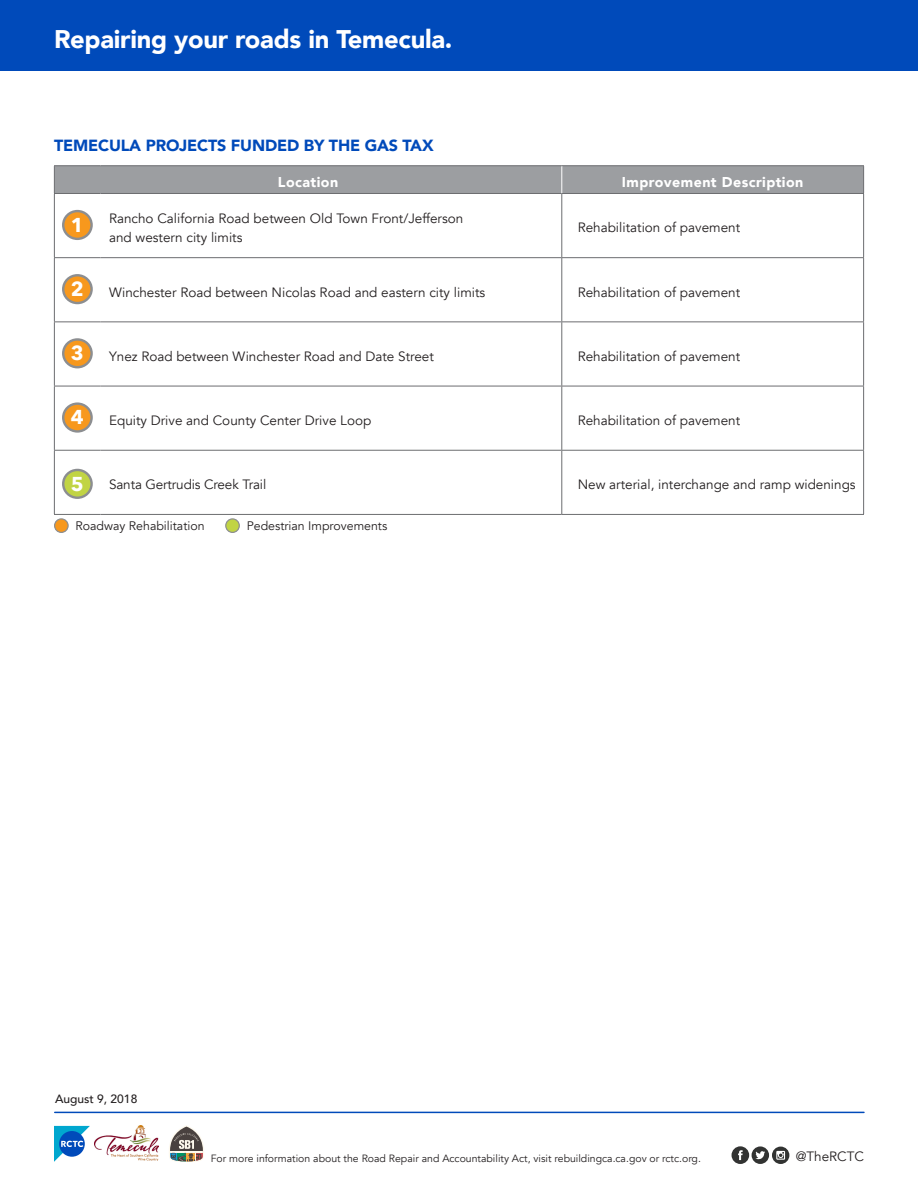
<style>
.page{position:relative;width:918px;height:1188px;background:#fff}
.page>*{position:absolute;margin:0;border:0;box-sizing:border-box;transform-origin:0 0}
.Sub_1{font:900 25.5px "Avenir";letter-spacing:-.01em;color:#fff}
.Body{font:700 20.1px "Avenir Next";color:#fff}
.Sub_1-2{font:900 16.2px "Avenir";letter-spacing:-.01em;color:#004aba}
.Body-2{font:900 14.25px "Avenir";letter-spacing:.03em;color:#fff}
.Body-3{font:13.5px/18.5px "Avenir";color:#231f20}
.Body-4{font:12.3px "Avenir";color:#231f20}
.Body-5{font:500 12px "Avenir";color:#231f20}
.t1{font:10.5px "Avenir";color:#231f20}
</style>
<div class="page">
<svg style="left:54px;top:1126px;width:36px;height:36px"></svg>
<svg style="left:169px;top:1125px;width:35px;height:37px"></svg>
<svg style="left:732px;top:1146px;width:57px;height:18px"></svg>
<img style="left:95px;top:1126px;width:64px;height:35px">
<div style="left:0;top:0;width:918px;height:70px;background:#004aba"></div>
<svg style="left:55px;top:194px;width:808px;height:320px"></svg>
<hr style="left:54px;top:194px;width:1px;height:63px;background:#6c6d70">
<hr style="left:561px;top:194px;width:1px;height:63px;background:#6c6d70">
<hr style="left:863px;top:194px;width:1px;height:63px;background:#6c6d70">
<hr style="left:54px;top:257px;width:46px;height:1px;background:#6c6d70">
<hr style="left:54px;top:258px;width:1px;height:63px;background:#6c6d70">
<hr style="left:100px;top:257px;width:462px;height:1px;background:#6c6d70">
<hr style="left:562px;top:257px;width:302px;height:1px;background:#6c6d70">
<hr style="left:561px;top:258px;width:1px;height:63px;background:#6c6d70">
<hr style="left:863px;top:258px;width:1px;height:63px;background:#6c6d70">
<hr style="left:54px;top:321px;width:46px;height:1px;background:#6c6d70">
<hr style="left:54px;top:322px;width:1px;height:64px;background:#6c6d70">
<hr style="left:100px;top:321px;width:462px;height:1px;background:#6c6d70">
<hr style="left:562px;top:321px;width:302px;height:1px;background:#6c6d70">
<hr style="left:561px;top:322px;width:1px;height:64px;background:#6c6d70">
<hr style="left:863px;top:322px;width:1px;height:64px;background:#6c6d70">
<hr style="left:54px;top:386px;width:46px;height:1px;background:#6c6d70">
<hr style="left:54px;top:386px;width:1px;height:64px;background:#6c6d70">
<hr style="left:100px;top:386px;width:462px;height:1px;background:#6c6d70">
<hr style="left:562px;top:386px;width:302px;height:1px;background:#6c6d70">
<hr style="left:561px;top:386px;width:1px;height:64px;background:#6c6d70">
<hr style="left:863px;top:386px;width:1px;height:64px;background:#6c6d70">
<hr style="left:54px;top:450px;width:46px;height:1px;background:#6c6d70">
<hr style="left:54px;top:451px;width:1px;height:63px;background:#6c6d70">
<hr style="left:100px;top:450px;width:462px;height:1px;background:#6c6d70">
<hr style="left:562px;top:450px;width:302px;height:1px;background:#6c6d70">
<hr style="left:561px;top:451px;width:1px;height:63px;background:#6c6d70">
<hr style="left:863px;top:451px;width:1px;height:63px;background:#6c6d70">
<hr style="left:54px;top:514px;width:46px;height:1px;background:#6c6d70">
<hr style="left:100px;top:514px;width:462px;height:1px;background:#6c6d70">
<hr style="left:562px;top:514px;width:302px;height:1px;background:#6c6d70">
<hr style="left:54px;top:193px;width:46px;height:1px;background:#6c6d70">
<hr style="left:100px;top:193px;width:462px;height:1px;background:#6c6d70">
<hr style="left:562px;top:165px;width:302px;height:1px;background:#6c6d70">
<hr style="left:562px;top:193px;width:302px;height:1px;background:#6c6d70">
<hr style="left:54px;top:165px;width:46px;height:1px;background:#6c6d70">
<div style="left:54px;top:166px;width:810px;height:27px;background:#9c9ea1"></div>
<hr style="left:100px;top:165px;width:462px;height:1px;background:#6c6d70">
<div style="left:63px;top:211px;width:29px;height:28px;background:#f7981d;border-radius:50%"></div>
<div style="left:62px;top:210px;width:31px;height:30px;border:2px solid #8c8e91;border-radius:50%"></div>
<div style="left:63px;top:275px;width:29px;height:28px;background:#f7981d;border-radius:50%"></div>
<div style="left:62px;top:274px;width:31px;height:30px;border:2px solid #8c8e91;border-radius:50%"></div>
<div style="left:63px;top:339px;width:29px;height:28px;background:#f7981d;border-radius:50%"></div>
<div style="left:62px;top:338px;width:31px;height:30px;border:2px solid #8c8e91;border-radius:50%"></div>
<div style="left:63px;top:404px;width:29px;height:27px;background:#f7981d;border-radius:50%"></div>
<div style="left:62px;top:402px;width:31px;height:31px;border:2px solid #8c8e91;border-radius:50%"></div>
<div style="left:63px;top:470px;width:29px;height:28px;background:#c1d444;border-radius:50%"></div>
<div style="left:62px;top:469px;width:31px;height:30px;border:2px solid #8c8e91;border-radius:50%"></div>
<div style="left:55px;top:519px;width:13px;height:13px;background:#f7981d;border-radius:50%"></div>
<div style="left:54px;top:518px;width:15px;height:15px;border:1px solid #8c8e91;border-radius:50%"></div>
<div style="left:226px;top:519px;width:13px;height:13px;background:#c1d444;border-radius:50%"></div>
<div style="left:225px;top:518px;width:15px;height:15px;border:1px solid #8c8e91;border-radius:50%"></div>
<hr style="left:55px;top:1112px;width:809px;height:1px;background:#004aba">
<p class="Sub_1" style="left:54px;top:17px;width:400px">Repairing your roads in Temecula.</p>
<p class="Sub_1-2" style="left:54px;top:132px;width:381px">TEMECULA PROJECTS FUNDED BY THE GAS TAX</p>
<p class="Body-2" style="left:278px;top:170px;width:62px">Location</p>
<p class="Body-2" style="left:622px;top:170px;width:183px">Improvement Description</p>
<p class="Body" style="left:71px;top:207px;width:14px">1</p>
<p class="Body-3" style="left:109px;top:209px;width:356px">Rancho California Road between Old Town Front/Jefferson and western city limits</p>
<p class="Body-3" style="left:578px;top:219px;width:164px">Rehabilitation of pavement</p>
<p class="Body" style="left:71px;top:272px;width:14px">2</p>
<p class="Body-3" style="left:109px;top:283px;width:378px">Winchester Road between Nicolas Road and eastern city limits</p>
<p class="Body-3" style="left:578px;top:283px;width:164px">Rehabilitation of pavement</p>
<p class="Body" style="left:71px;top:336px;width:14px">3</p>
<p class="Body-3" style="left:109px;top:347px;width:326px">Ynez Road between Winchester Road and Date Street</p>
<p class="Body-3" style="left:578px;top:347px;width:164px">Rehabilitation of pavement</p>
<p class="Body" style="left:71px;top:400px;width:14px">4</p>
<p class="Body-3" style="left:109px;top:411px;width:264px">Equity Drive and County Center Drive Loop</p>
<p class="Body-3" style="left:578px;top:411px;width:164px">Rehabilitation of pavement</p>
<p class="Body" style="left:71px;top:466px;width:14px">5</p>
<p class="Body-3" style="left:109px;top:475px;width:159px">Santa Gertrudis Creek Trail</p>
<p class="Body-3" style="left:578px;top:475px;width:279px">New arterial, interchange and ramp widenings</p>
<p class="Body-4" style="left:76px;top:518px;width:131px">Roadway Rehabilitation</p>
<p class="Body-4" style="left:247px;top:518px;width:142px">Pedestrian Improvements</p>
<p class="Body-5" style="left:55px;top:1088px;width:84px">August 9, 2018</p>
<p class="t1" style="left:211px;top:1152px;width:492px">For more information about the Road Repair and Accountability Act, visit rebuildingca.ca.gov or rctc.org.</p>
<p class="Body-3" style="left:796px;top:1147px;width:70px">@TheRCTC</p>
</div>
